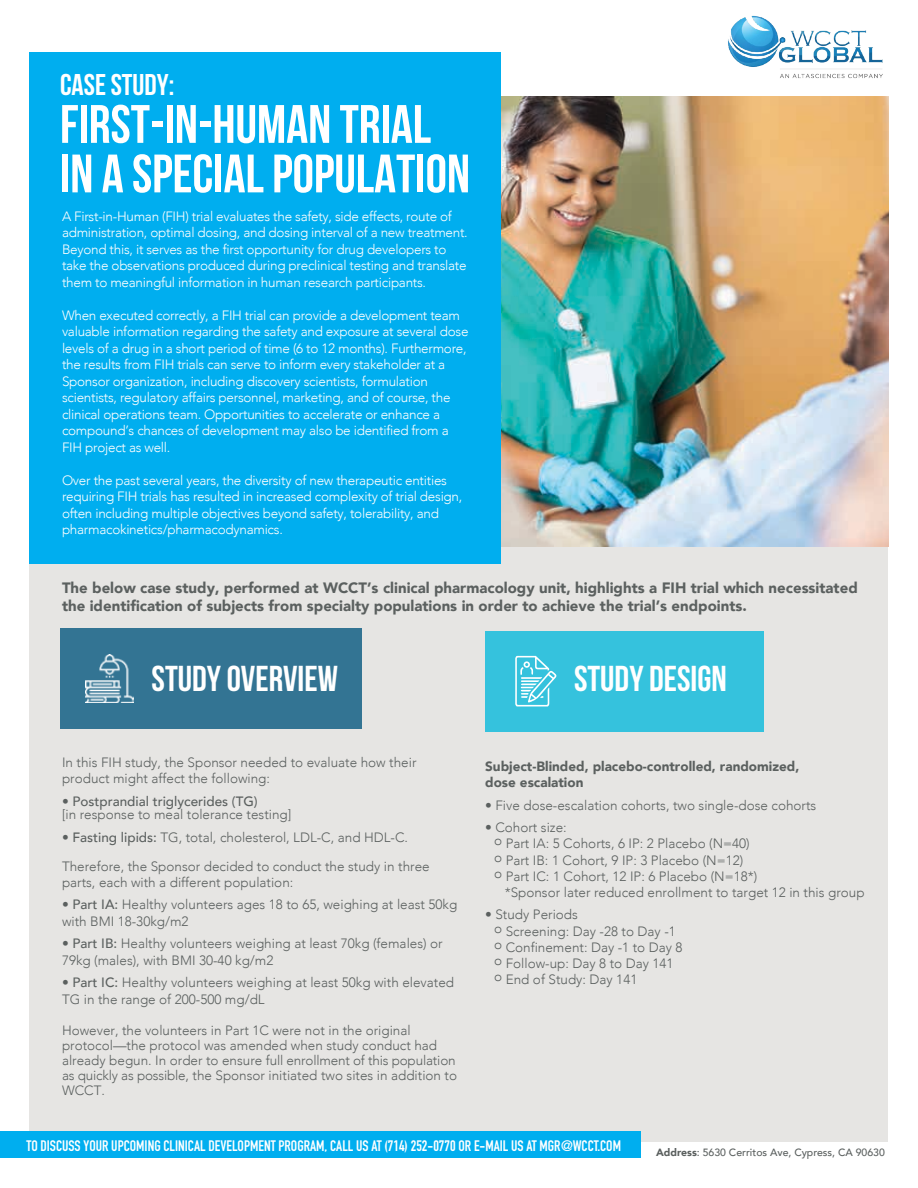
<style>
.page{position:relative;width:918px;height:1188px;background:#fff}
.page>*{position:absolute;margin:0;border:0;box-sizing:border-box;transform-origin:0 0}
.t1{font:54px/49.5px "Bebas Neue";color:#fff}
.t2{font:36px "Bebas Neue";color:#fff}
.t3{font:30px "Bebas Neue";color:#fff}
.t4{font:900 15px/18px "Avenir";color:#5b605f}
.t5{font:700 15px "DIN Condensed";color:#fff}
.t6{font:300 13.5px/16.2px "Avenir";color:#5b605f}
.t7{font:300 13.5px/16.5px "Avenir";letter-spacing:-.02em;color:#fff}
.t8{font:900 13.5px/16.2px "Avenir";color:#5b605f}
.t9{font:500 13.5px "Avenir";color:#5b605f}
.t10{font:500 10.5px "Avenir";color:#5b605f}
.s1{font-weight:500}
.s2{font-weight:900}
</style>
<div class="page">
<div style="left:30px;top:97px;width:858px;height:1045px;background:#e6e5e3"></div>
<img style="left:500px;top:96px;width:388px;height:450px">
<div style="left:60px;top:629px;width:301px;height:100px;background:#337493"></div>
<div style="left:29px;top:52px;width:471px;height:511px;background:#00aeef"></div>
<div style="left:0;top:1131px;width:640px;height:27px;background:#00aeef"></div>
<div style="left:485px;top:631px;width:279px;height:100px;background:#35c2dd"></div>
<img style="left:85px;top:655px;width:48px;height:48px">
<svg style="left:515px;top:656px;width:42px;height:50px"></svg>
<img style="left:728px;top:15px;width:155px;height:64px">
<h3 class="t3" style="left:60px;top:68px;width:116px">CASE STUDY:</h3>
<h1 class="t1" style="left:60px;top:99px;width:412px">FIRST-IN-HUMAN TRIAL<br>IN A SPECIAL POPULATION</h1>
<p class="t7" style="left:62px;top:208px;width:407px">A First-in-Human (FIH) trial evaluates the safety, side effects, route of administration, optimal dosing, and dosing interval of a new treatment.<br>Beyond this, it serves as the first opportunity for drug developers to take the observations produced during preclinical testing and translate them to meaningful information in human research participants.</p>
<p class="t7" style="left:62px;top:307px;width:408px">When executed correctly, a FIH trial can provide a development team valuable information regarding the safety and exposure at several dose levels of a drug in a short period of time (6 to 12 months). Furthermore, the results from FIH trials can serve to inform every stakeholder at a Sponsor organization, including discovery scientists, formulation scientists, regulatory affairs personnel, marketing, and of course, the clinical operations team. Opportunities to accelerate or enhance a compound’s chances of development may also be identified from a FIH project as well.</p>
<p class="t7" style="left:62px;top:472px;width:402px">Over the past several years, the diversity of new therapeutic entities requiring FIH trials has resulted in increased complexity of trial design, often including multiple objectives beyond safety, tolerability, and pharmacokinetics/pharmacodynamics.</p>
<p class="t4" style="left:62px;top:578px;width:797px">The below case study, performed at WCCT’s clinical pharmacology unit, highlights a FIH trial which necessitated the identification of subjects from specialty populations in order to achieve the trial’s endpoints.</p>
<h2 class="t2" style="left:152px;top:659px;width:188px">STUDY OVERVIEW</h2>
<p class="t6" style="left:62px;top:754px;width:356px">In this FIH study, the Sponsor needed to evaluate how their product might affect the following:</p>
<p class="t9" style="left:62px;top:789px;width:197px">• Postprandial triglycerides (TG)</p>
<p class="t6" style="left:62px;top:806px;width:231px">[in response to meal tolerance testing]</p>
<p class="t6" style="left:62px;top:829px;width:348px"><span class="s1">• Fasting lipids:</span> TG, total, cholesterol, LDL-C, and HDL-C.</p>
<p class="t6" style="left:62px;top:858px;width:369px">Therefore, the Sponsor decided to conduct the study in three parts, each with a different population:</p>
<p class="t6" style="left:62px;top:896px;width:397px"><span class="s1">• Part IA:</span> Healthy volunteers ages 18 to 65, weighing at least 50kg with BMI 18-30kg/m2</p>
<p class="t6" style="left:62px;top:935px;width:382px"><span class="s1">• Part IB:</span> Healthy volunteers weighing at least 70kg (females) or<br>79kg (males), with BMI 30-40 kg/m2</p>
<p class="t6" style="left:62px;top:974px;width:394px"><span class="s1">• Part IC:</span> Healthy volunteers weighing at least 50kg with elevated<br>TG in the range of 200-500 mg/dL</p>
<p class="t6" style="left:62px;top:1023px;width:397px;line-height:15px">However, the volunteers in Part 1C were not in the original protocol—the protocol was amended when study conduct had already begun. In order to ensure full enrollment of this population as quickly as possible, the Sponsor initiated two sites in addition to WCCT.</p>
<h2 class="t2" style="left:574px;top:659px;width:154px">STUDY DESIGN</h2>
<p class="t8" style="left:485px;top:758px;width:316px">Subject-Blinded, placebo-controlled, randomized, dose escalation</p>
<p class="t6" style="left:485px;top:797px;width:333px">• Five dose-escalation cohorts, two single-dose cohorts</p>
<p class="t6" style="left:485px;top:819px;width:83px">• Cohort size:</p>
<p class="t6" style="left:494px;top:836px;width:257px">o Part IA: 5 Cohorts, 6 IP: 2 Placebo (N=40)</p>
<p class="t6" style="left:494px;top:852px;width:251px">o Part IB: 1 Cohort, 9 IP: 3 Placebo (N=12)</p>
<p class="t6" style="left:494px;top:868px;width:265px">o Part IC: 1 Cohort, 12 IP: 6 Placebo (N=18*)</p>
<p class="t6" style="left:505px;top:884px;width:361px">*Sponsor later reduced enrollment to target 12 in this group</p>
<p class="t6" style="left:494px;top:907px;width:190px;text-indent:-9px">• Study Periods<br>o Screening: Day -28 to Day -1 o Confinement: Day -1 to Day 8 o Follow-up: Day 8 to Day 141 o End of Study: Day 141</p>
<p class="t5" style="left:27px;top:1135px;width:596px">TO DISCUSS YOUR UPCOMING CLINICAL DEVELOPMENT PROGRAM, CALL US AT (714) 252-0770 OR E-MAIL US AT MGR@WCCT.COM</p>
<p class="t10" style="left:656px;top:1143px;width:230px"><span class="s2">Address</span>: 5630 Cerritos Ave, Cypress, CA 90630</p>
</div>
